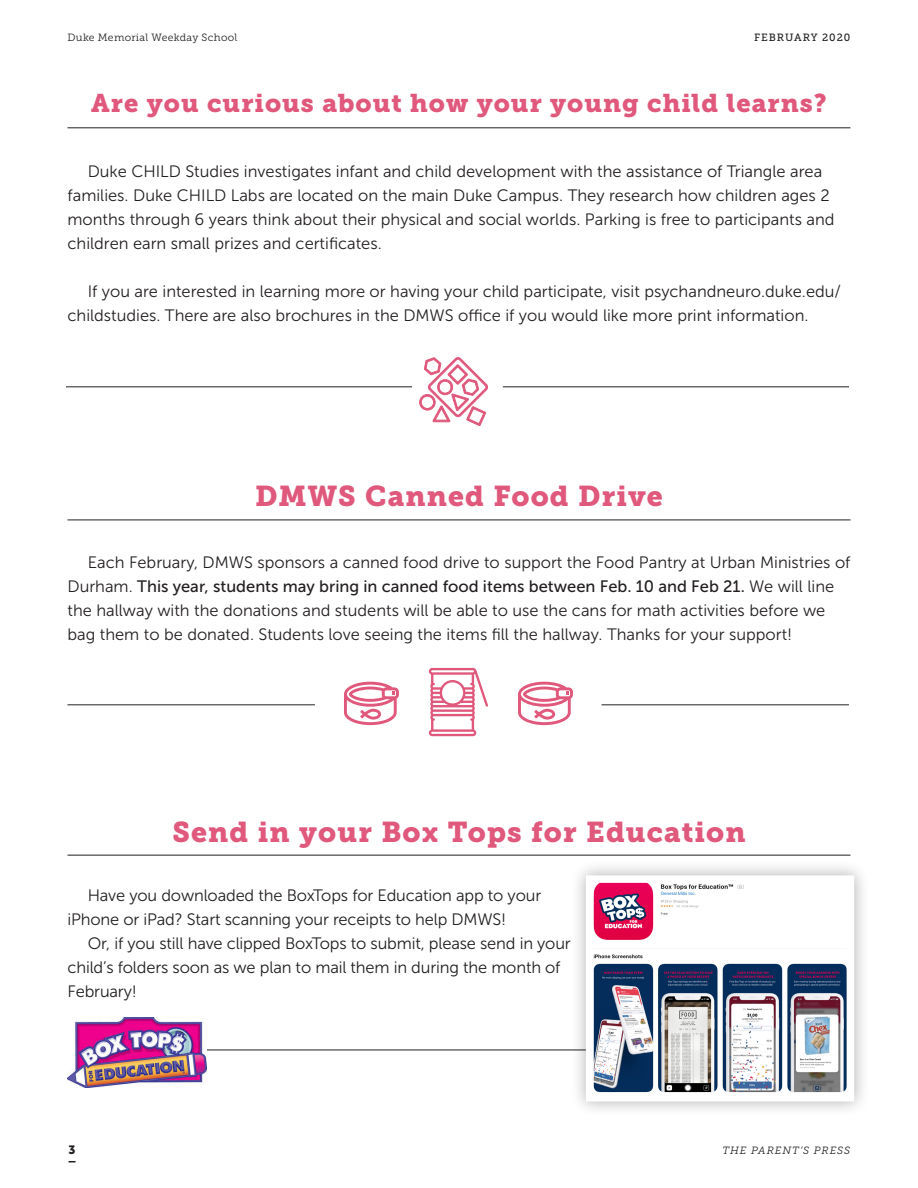
<style>
.page{position:relative;width:918px;height:1188px;background:#fff}
.page>*{position:absolute;margin:0;border:0;box-sizing:border-box;transform-origin:0 0}
.t1{font:28.5px "Museo Slab 900";letter-spacing:.04em;color:#e0587c}
.t2{font:25.5px "Museo Slab 900";letter-spacing:.04em;color:#e0587c}
.t3{font:16.5px/24px "Museo Sans 300";color:#231f20}
.t4{font:12px "Museo Sans 900";color:#231f20}
.t5{font:10.5px "Museo Slab 300";letter-spacing:.025em;color:#231f20}
.t6{font:italic 10.5px "Museo Slab 300";letter-spacing:.09em;color:#231f20}
.t7{font:10.5px "Museo Slab 500";letter-spacing:.09em;color:#231f20}
.s1{font-family:"Museo Sans 500"}
</style>
<div class="page">
<hr style="left:68px;top:128px;width:782px;height:1px;background:#231f20">
<hr style="left:68px;top:855px;width:782px;height:1px;background:#231f20">
<hr style="left:68px;top:520px;width:782px;height:1px;background:#231f20">
<hr style="left:66px;top:387px;width:346px;height:1px;background:#231f20">
<hr style="left:503px;top:387px;width:346px;height:1px;background:#231f20">
<hr style="left:602px;top:705px;width:247px;height:1px;background:#231f20">
<hr style="left:68px;top:705px;width:247px;height:1px;background:#231f20">
<svg style="left:429px;top:668px;width:59px;height:68px"></svg>
<svg style="left:518px;top:682px;width:55px;height:43px"></svg>
<svg style="left:344px;top:682px;width:55px;height:43px"></svg>
<hr style="left:68px;top:1050px;width:782px;height:1px;background:#231f20">
<img style="left:68px;top:1017px;width:139px;height:70px">
<svg style="left:419px;top:357px;width:69px;height:69px"></svg>
<div style="left:571px;top:860px;width:298px;height:257px;background:#231f20;opacity:.35"></div>
<img style="left:595px;top:884px;width:250px;height:209px">
<div style="left:586px;top:875px;width:268px;height:227px;border:8px solid #fff"></div>
<p class="t5" style="left:68px;top:32px;width:171px">Duke Memorial Weekday School</p>
<p class="t7" style="left:754px;top:32px;width:97px">FEBRUARY 2020</p>
<p class="t2" style="left:91px;top:88px;width:737px">Are you curious about how your young child learns?</p>
<p class="t3" style="left:68px;top:159px;width:769px;text-indent:20px">Duke CHILD Studies investigates infant and child development with the assistance of Triangle area families. Duke CHILD Labs are located on the main Duke Campus. They research how children ages 2 months through 6 years think about their physical and social worlds. Parking is free to participants and children earn small prizes and certificates.</p>
<p class="t3" style="left:68px;top:279px;width:775px;text-indent:20px">If you are interested in learning more or having your child participate, visit psychandneuro.duke.edu/ childstudies. There are also brochures in the DMWS office if you would like more print information.</p>
<p class="t1" style="left:255px;top:480px;width:409px">DMWS Canned Food Drive</p>
<p class="t3" style="left:68px;top:550px;width:785px;text-indent:20px">Each February, DMWS sponsors a canned food drive to support the Food Pantry at Urban Ministries of Durham. <span class="s1">This year, students may bring in canned food items between Feb. 10 and Feb 21.</span> We will line the hallway with the donations and students will be able to use the cans for math activities before we bag them to be donated. Students love seeing the items fill the hallway. Thanks for your support!</p>
<p class="t1" style="left:172px;top:815px;width:575px">Send in your Box Tops for Education</p>
<p class="t3" style="left:68px;top:884px;width:475px;text-indent:20px">Have you downloaded the BoxTops for Education app to your iPhone or iPad? Start scanning your receipts to help DMWS!</p>
<p class="t3" style="left:68px;top:932px;width:505px;text-indent:20px">Or, if you still have clipped BoxTops to submit, please send in your child’s folders soon as we plan to mail them in during the month of<br>February!</p>
<p class="t4" style="left:69px;top:1143px;width:9px">3</p>
<p class="t6" style="left:722px;top:1145px;width:129px">THE PARENT’S PRESS</p>
</div>
